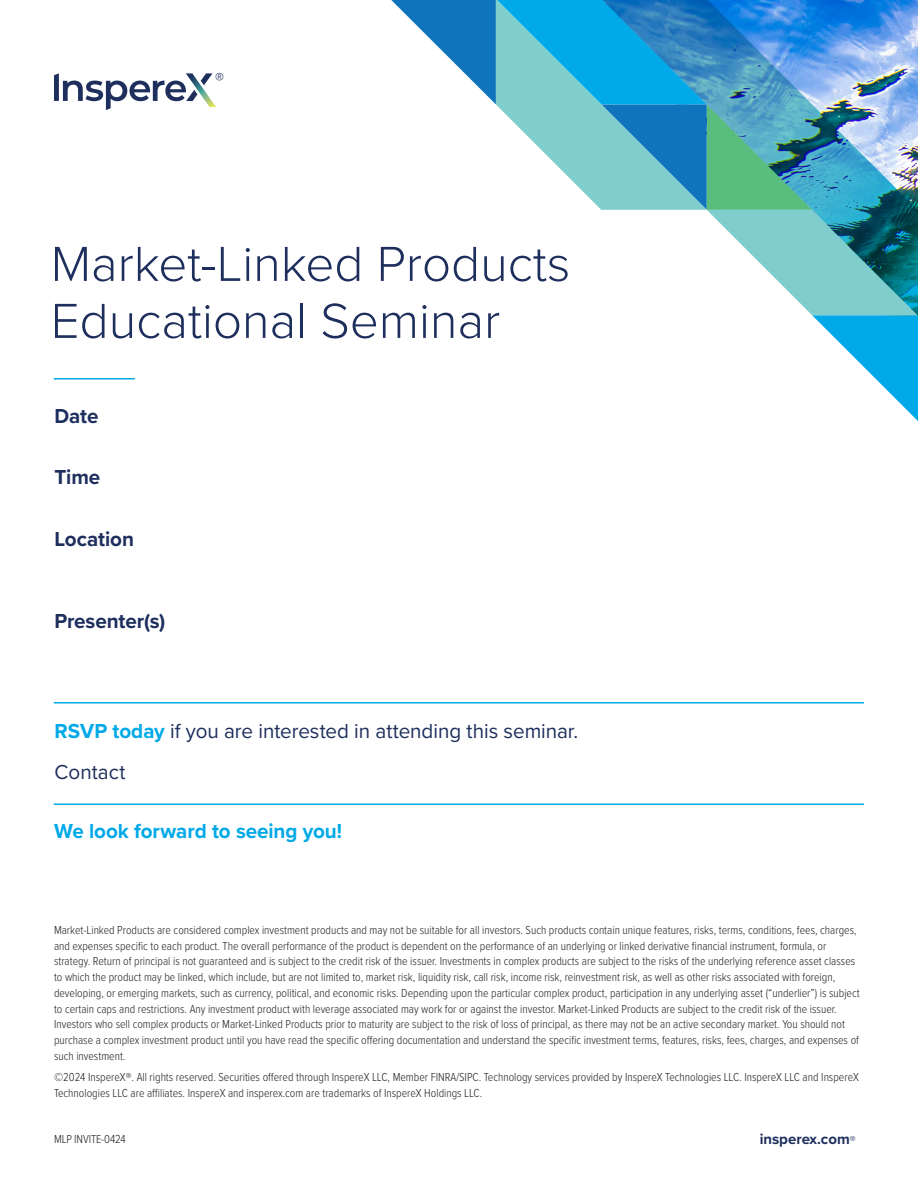
<style>
.page{position:relative;width:918px;height:1188px;background:#fff}
.page>*{position:absolute;margin:0;border:0;box-sizing:border-box;transform-origin:0 0}
.t1{font:300 51px/57px "Proxima Nova";color:#1e2f5d}
.INTRO_PN_Reg_13_15_5{font:21px "Proxima Nova";color:#1e2f5d}
.INTRO_PN_Reg_13_15_5-2{font:700 21px "Proxima Nova";letter-spacing:-.005em;color:#1e2f5d}
.INTRO_PN_Reg_13_15_5-3{font:700 21px "Proxima Nova";letter-spacing:-.005em;color:#00a9e7}
.BODY_PN_Lt_11_13_5{font:300 18px "Proxima Nova";color:#1e2f5d}
.t2{font:700 15px "Proxima Nova";color:#1e2f5d}
.FOOTNOTE-PN_Cn_Lt_8_8_5{font:300 12px/15.8px "Proxima Nova Cond";color:#231f20}
.s1{font-weight:700;color:#00a9e7}
.s2{font-weight:300;font-size:12px}
</style>
<div class="page">
<hr style="left:54px;top:378px;width:81px;height:2px;background:#00a9e8">
<hr style="left:54px;top:702px;width:810px;height:2px;background:#00a9e8">
<hr style="left:54px;top:804px;width:810px;height:1px;background:#00a9e8">
<svg style="left:391px;top:0;width:527px;height:421px"></svg>
<svg style="left:54px;top:73px;width:162px;height:37px"></svg>
<p class="BODY_PN_Lt_11_13_5" style="left:215px;top:65px;width:10px">®</p>
<p class="t1" style="left:51px;top:233px;width:521px">Market-Linked Products<br>Educational Seminar</p>
<p class="INTRO_PN_Reg_13_15_5-2" style="left:54px;top:400px;width:46px">Date</p>
<p class="INTRO_PN_Reg_13_15_5-2" style="left:54px;top:462px;width:47px">Time</p>
<p class="INTRO_PN_Reg_13_15_5-2" style="left:54px;top:523px;width:81px">Location</p>
<p class="INTRO_PN_Reg_13_15_5-2" style="left:54px;top:606px;width:112px">Presenter(s)</p>
<p class="INTRO_PN_Reg_13_15_5" style="left:55px;top:715px;width:525px"><span class="s1">RSVP today</span> if you are interested in attending this seminar.</p>
<p class="INTRO_PN_Reg_13_15_5" style="left:55px;top:756px;width:72px">Contact</p>
<p class="INTRO_PN_Reg_13_15_5-3" style="left:54px;top:816px;width:290px">We look forward to seeing you!</p>
<p class="FOOTNOTE-PN_Cn_Lt_8_8_5" style="left:54px;top:921px;width:807px">Market-Linked Products are considered complex investment products and may not be suitable for all investors. Such products contain unique features, risks, terms, conditions, fees, charges, and expenses specific to each product. The overall performance of the product is dependent on the performance of an underlying or linked derivative financial instrument, formula, or strategy. Return of principal is not guaranteed and is subject to the credit risk of the issuer. Investments in complex products are subject to the risks of the underlying reference asset classes to which the product may be linked, which include, but are not limited to, market risk, liquidity risk, call risk, income risk, reinvestment risk, as well as other risks associated with foreign, developing, or emerging markets, such as currency, political, and economic risks. Depending upon the particular complex product, participation in any underlying asset (“underlier”) is subject to certain caps and restrictions. Any investment product with leverage associated may work for or against the investor. Market-Linked Products are subject to the credit risk of the issuer.<br>Investors who sell complex products or Market-Linked Products prior to maturity are subject to the risk of loss of principal, as there may not be an active secondary market. You should not purchase a complex investment product until you have read the specific offering documentation and understand the specific investment terms, features, risks, fees, charges, and expenses of such investment.</p>
<p class="FOOTNOTE-PN_Cn_Lt_8_8_5" style="left:54px;top:1069px;width:806px">©2024 InspereX®. All rights reserved. Securities offered through InspereX LLC, Member FINRA/SIPC. Technology services provided by InspereX Technologies LLC. InspereX LLC and InspereX<br>Technologies LLC are affiliates. InspereX and insperex.com are trademarks of InspereX Holdings LLC.</p>
<p class="FOOTNOTE-PN_Cn_Lt_8_8_5" style="left:54px;top:1130px;width:73px">MLP INVITE-0424</p>
<p class="t2" style="left:760px;top:1128px;width:98px">insperex.com<span class="s2">®</span></p>
</div>
